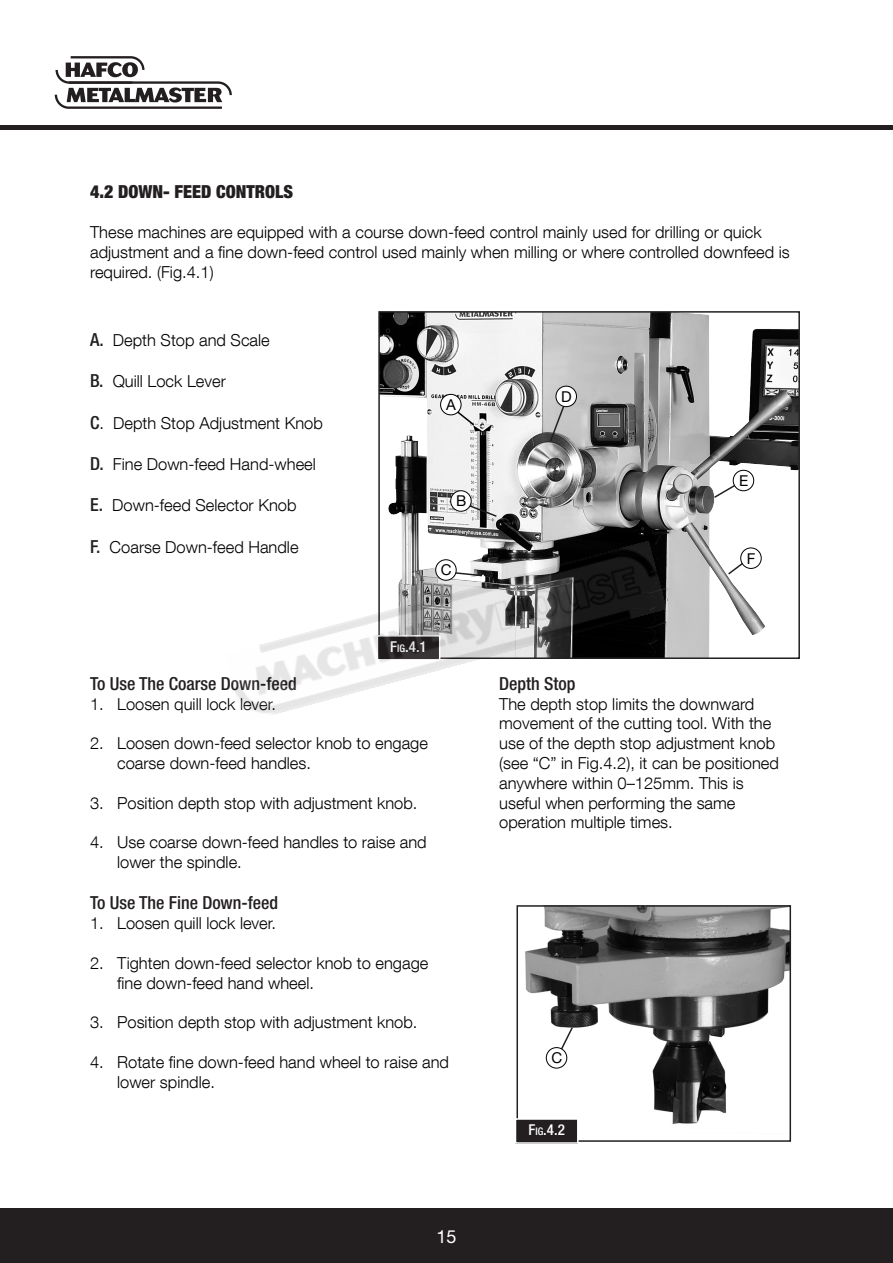
<style>
.page{position:relative;width:893px;height:1263px;background:#fff}
.page>*{position:absolute;margin:0;border:0;box-sizing:border-box;transform-origin:0 0}
.t1{font:500 condensed 18px "Helvetica Neue LT Std";color:#231f20}
.t2{font:900 condensed 18px "Helvetica Neue LT Std";color:#231f20}
.t3{font:18px "Helvetica Neue LT Std";color:#fff}
.t4{font:300 16.5px/19.8px "Helvetica Neue LT Com";color:#000}
.t5{font:500 condensed 15px "Helvetica Neue LT Std";color:#fff}
.t6{font:15px "Helvetica Neue LT Std";color:#000}
.s1{font-family:"Helvetica Neue LT Std";font-weight:500;font-stretch:condensed;font-size:18px;color:#231f20}
.s2{font-size:10.5px}
</style>
<div class="page">
<div style="left:0;top:1208px;width:893px;height:55px;background:#231f20"></div>
<hr style="left:0;top:126px;width:893px;height:4px;background:#231f20">
<svg style="left:55px;top:56px;width:177px;height:53px"></svg>
<img style="left:381px;top:314px;width:416px;height:342px">
<div style="left:378px;top:311px;width:422px;height:348px;border:2px solid #231f20"></div>
<svg style="left:451px;top:406px;width:25px;height:21px"></svg>
<svg style="left:466px;top:503px;width:32px;height:15px"></svg>
<svg style="left:548px;top:402px;width:18px;height:41px"></svg>
<svg style="left:712px;top:483px;width:26px;height:16px"></svg>
<svg style="left:726px;top:560px;width:20px;height:16px"></svg>
<div style="left:441px;top:394px;width:20px;height:21px;background:#fff;border-radius:50%"></div>
<div style="left:440px;top:394px;width:21px;height:21px;border:1px solid #000;border-radius:50%"></div>
<div style="left:451px;top:491px;width:20px;height:20px;background:#fff;border-radius:50%"></div>
<div style="left:450px;top:490px;width:22px;height:22px;border:1px solid #000;border-radius:50%"></div>
<div style="left:556px;top:386px;width:20px;height:21px;background:#fff;border-radius:50%"></div>
<div style="left:556px;top:386px;width:21px;height:21px;border:1px solid #000;border-radius:50%"></div>
<div style="left:733px;top:470px;width:21px;height:21px;background:#fff;border-radius:50%"></div>
<div style="left:733px;top:470px;width:21px;height:21px;border:1px solid #000;border-radius:50%"></div>
<div style="left:741px;top:548px;width:20px;height:20px;background:#fff;border-radius:50%"></div>
<div style="left:740px;top:547px;width:22px;height:22px;border:1px solid #000;border-radius:50%"></div>
<img style="left:525px;top:908px;width:263px;height:216px">
<div style="left:516px;top:905px;width:275px;height:237px;border:2px solid #231f20"></div>
<svg style="left:558px;top:1026px;width:16px;height:28px"></svg>
<div style="left:515px;top:1119px;width:63px;height:24px;background:#231f20"></div>
<div style="left:515px;top:1118px;width:63px;height:26px;border:2px solid #fff"></div>
<div style="left:546px;top:1047px;width:21px;height:21px;background:#fff;border-radius:50%"></div>
<div style="left:546px;top:1047px;width:21px;height:21px;border:1px solid #000;border-radius:50%"></div>
<img style="left:234px;top:541px;width:433px;height:174px">
<p class="t2" style="left:90px;top:180px;width:205px">4.2 DOWN- FEED CONTROLS</p>
<p class="t4" style="left:90px;top:222px;width:701px">These machines are equipped with a course down-feed control mainly used for drilling or quick adjustment and a fine down-feed control used mainly when milling or where controlled downfeed is required. (Fig.4.1)</p>
<p class="t4" style="left:90px;top:330px;width:181px"><span class="s1">A.</span> Depth Stop and Scale</p>
<p class="t4" style="left:90px;top:371px;width:137px"><span class="s1">B.</span> Quill Lock Lever</p>
<p class="t4" style="left:90px;top:412px;width:234px"><span class="s1">C</span>. Depth Stop Adjustment Knob</p>
<p class="t4" style="left:90px;top:454px;width:227px"><span class="s1">D.</span> Fine Down-feed Hand-wheel</p>
<p class="t4" style="left:90px;top:495px;width:208px"><span class="s1">E.</span> Down-feed Selector Knob</p>
<p class="t4" style="left:90px;top:537px;width:210px"><span class="s1">F.</span> Coarse Down-feed Handle</p>
<p class="t6" style="left:446px;top:396px;width:11px">A</p>
<p class="t6" style="left:456px;top:492px;width:12px">B</p>
<p class="t6" style="left:441px;top:561px;width:12px">C</p>
<p class="t5" style="left:390px;top:638px;width:38px">F<span class="s2">ig</span>.4.1</p>
<p class="t1" style="left:90px;top:673px;width:208px">To Use The Coarse Down-feed</p>
<p class="t4" style="left:90px;top:693px;width:187px">1. Loosen quill lock lever.</p>
<p class="t4" style="left:117px;top:733px;width:312px;text-indent:-27px">2. Loosen down-feed selector knob to engage coarse down-feed handles.</p>
<p class="t4" style="left:90px;top:792px;width:329px">3. Position depth stop with adjustment knob.</p>
<p class="t4" style="left:117px;top:832px;width:311px;text-indent:-27px">4. Use coarse down-feed handles to raise and lower the spindle.</p>
<p class="t1" style="left:90px;top:892px;width:190px">To Use The Fine Down-feed</p>
<p class="t4" style="left:90px;top:913px;width:187px">1. Loosen quill lock lever.</p>
<p class="t4" style="left:117px;top:953px;width:313px;text-indent:-27px">2. Tighten down-feed selector knob to engage fine down-feed hand wheel.</p>
<p class="t4" style="left:90px;top:1012px;width:329px">3. Position depth stop with adjustment knob.</p>
<p class="t4" style="left:117px;top:1052px;width:333px;text-indent:-27px">4. Rotate fine down-feed hand wheel to raise and lower spindle.</p>
<p class="t6" style="left:561px;top:387px;width:12px">D</p>
<p class="t6" style="left:739px;top:472px;width:11px">E</p>
<p class="t6" style="left:747px;top:549px;width:10px">F</p>
<p class="t1" style="left:499px;top:673px;width:78px">Depth Stop</p>
<p class="t4" style="left:499px;top:693px;width:281px">The depth stop limits the downward movement of the cutting tool. With the use of the depth stop adjustment knob (see “C” in Fig.4.2), it can be positioned anywhere within 0–125mm. This is useful when performing the same operation multiple times.</p>
<p class="t6" style="left:551px;top:1049px;width:12px">C</p>
<p class="t5" style="left:528px;top:1121px;width:38px">F<span class="s2">ig</span>.4.2</p>
<p class="t3" style="left:436px;top:1225px;width:22px">15</p>
</div>
